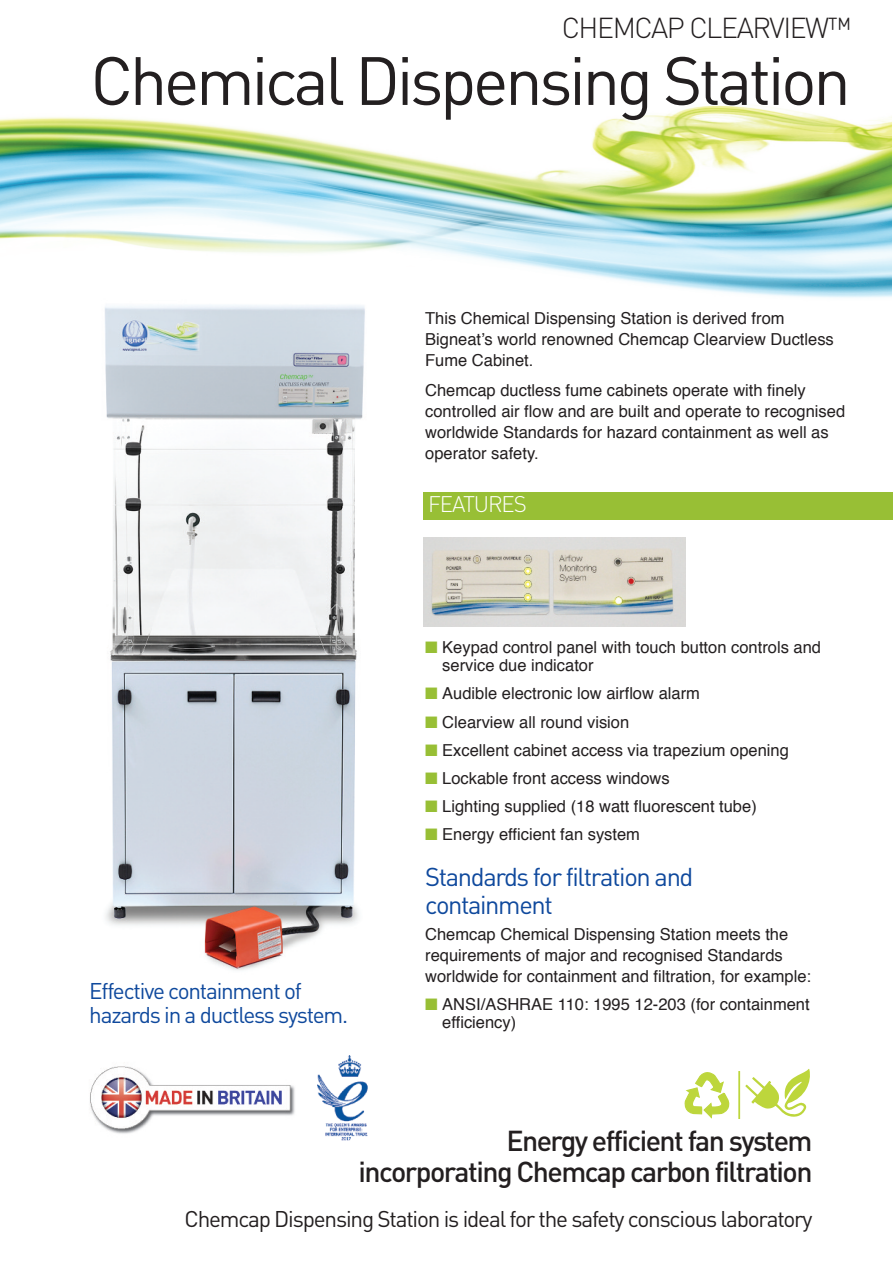
<style>
.page{position:relative;width:893px;height:1263px;background:#fff}
.page>*{position:absolute;margin:0;border:0;box-sizing:border-box;transform-origin:0 0}
.t1{font:67.2px "DIN";letter-spacing:-.05em;color:#231f20}
.t2{font:500 28.5px/31.5px "DIN";letter-spacing:-.055em;color:#231f20;text-align:right}
.t3{font:300 28.5px "DIN";letter-spacing:-.05em;color:#231f20}
.t4{font:25.5px/28px "DIN";letter-spacing:-.05em;color:#0f499d}
.t5{font:22.5px "DIN";letter-spacing:-.05em;color:#231f20}
.t6{font:22.5px/24px "DIN";letter-spacing:-.05em;color:#0f499d}
.t7{font:300 22.35px "DIN";letter-spacing:-.05em;color:#fff}
.t8{font:16.5px/21px "Helvetica";color:#231f20}
.s1{color:#98bf35}
</style>
<div class="page">
<div style="left:423px;top:492px;width:470px;height:27px;background:#98bf35"></div>
<img style="left:0;top:105px;width:892px;height:193px">
<img style="left:79px;top:294px;width:319px;height:676px">
<img style="left:423px;top:538px;width:262px;height:88px">
<img style="left:90px;top:1066px;width:205px;height:68px">
<img style="left:317px;top:1055px;width:51px;height:86px">
<svg style="left:745px;top:1069px;width:65px;height:48px"></svg>
<svg style="left:685px;top:1072px;width:45px;height:47px"></svg>
<hr style="left:738px;top:1071px;width:2px;height:48px;background:#bdd63c">
<h2 class="t3" style="left:562px;top:11px;width:291px">CHEMCAP CLEARVIEW™</h2>
<h1 class="t1" style="left:90px;top:42px;width:762px">Chemical Dispensing Station</h1>
<h3 class="t6" style="left:89px;top:979px;width:260px">Effective containment of hazards in a ductless system.</h3>
<p class="t8" style="left:425px;top:309px;width:410px">This Chemical Dispensing Station is derived from<br>Bigneat’s world renowned Chemcap Clearview Ductless<br>Fume Cabinet.</p>
<p class="t8" style="left:425px;top:381px;width:421px">Chemcap ductless fume cabinets operate with finely controlled air flow and are built and operate to recognised worldwide Standards for hazard containment as well as operator safety.</p>
<h3 class="t7" style="left:428px;top:491px;width:100px">FEATURES</h3>
<p class="t8" style="left:442px;top:639px;width:380px;line-height:18.8px;text-indent:-17px"><span class="s1">■</span> Keypad control panel with touch button controls and service due indicator</p>
<p class="t8" style="left:425px;top:684px;width:276px"><span class="s1">■</span> Audible electronic low airflow alarm</p>
<p class="t8" style="left:425px;top:713px;width:206px"><span class="s1">■</span> Clearview all round vision</p>
<p class="t8" style="left:425px;top:741px;width:365px"><span class="s1">■</span> Excellent cabinet access via trapezium opening</p>
<p class="t8" style="left:425px;top:769px;width:246px"><span class="s1">■</span> Lockable front access windows</p>
<p class="t8" style="left:425px;top:797px;width:333px"><span class="s1">■</span> Lighting supplied (18 watt fluorescent tube)</p>
<p class="t8" style="left:425px;top:825px;width:216px"><span class="s1">■</span> Energy efficient fan system</p>
<h3 class="t4" style="left:425px;top:863px;width:270px">Standards for filtration and containment</h3>
<p class="t8" style="left:425px;top:925px;width:387px">Chemcap Chemical Dispensing Station meets the requirements of major and recognised Standards worldwide for containment and filtration, for example:</p>
<p class="t8" style="left:442px;top:996px;width:369px;line-height:18.8px;text-indent:-17px"><span class="s1">■</span> ANSI/ASHRAE 110: 1995 12-203 (for containment efficiency)</p>
<h2 class="t2" style="left:359px;top:1125px;width:455px">Energy efficient fan system incorporating Chemcap carbon filtration</h2>
<h3 class="t5" style="left:185px;top:1206px;width:629px">Chemcap Dispensing Station is ideal for the safety conscious laboratory</h3>
</div>
